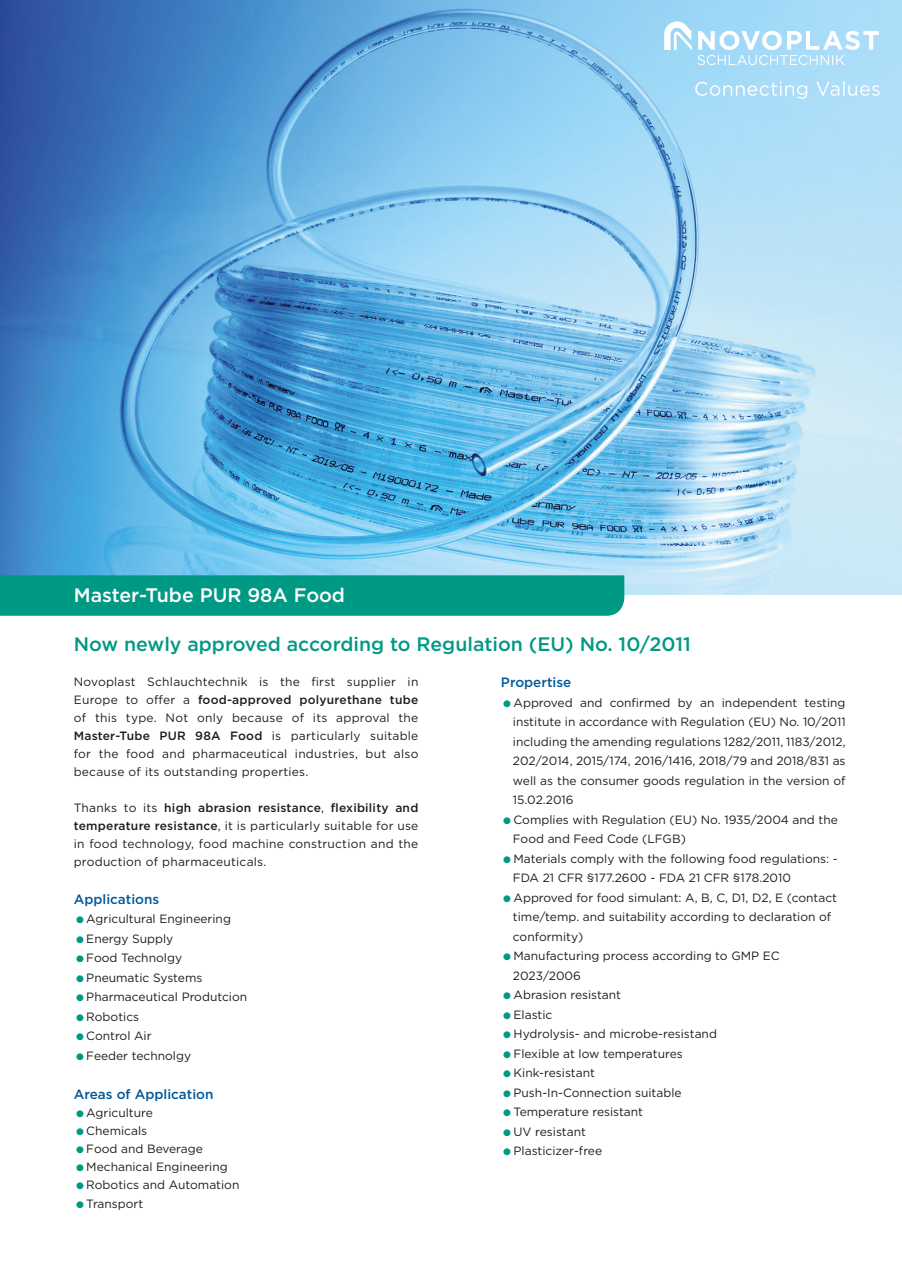
<style>
.page{position:relative;width:902px;height:1272px;background:#fff}
.page>*{position:absolute;margin:0;border:0;box-sizing:border-box;transform-origin:0 0}
.t1{font:500 19.5px "Gotham";color:#009984}
.t2{font:500 19.5px "Gotham";color:#fff}
.t3{font:500 13.5px "Gotham";color:#00589b}
.t4{font:12px/19.5px "Gotham";color:#1d1d1b}
.s1{font-weight:500}
.s2{font-size:26.25px;color:#009984}
</style>
<div class="page">
<img style="left:1px;top:0;width:900px;height:594px">
<svg style="left:664px;top:21px;width:27px;height:29px"></svg>
<svg style="left:697px;top:31px;width:181px;height:34px"></svg>
<svg style="left:695px;top:81px;width:184px;height:18px;background:#b8e2f9"></svg>
<div style="left:0;top:575px;width:624px;height:40px;background:#009984"></div>
<h1 class="t2" style="left:74px;top:582px;width:273px">Master-Tube PUR 98A Food</h1>
<h1 class="t1" style="left:74px;top:631px;width:618px">Now newly approved according to Regulation (EU) No. 10/2011</h1>
<p class="t4" style="left:74px;top:672px;width:346px;line-height:18px;text-align:justify">Novoplast Schlauchtechnik is the first supplier in Europe to offer a <span class="s1">food-approved polyurethane tube </span>of this type. Not only because of its approval the <span class="s1">Master-Tube PUR 98A Food</span> is particularly suitable for the food and pharmaceutical industries, but also because of its outstanding properties.</p>
<p class="t4" style="left:74px;top:798px;width:346px;line-height:18px;text-align:justify">Thanks to its <span class="s1">high abrasion resistance</span>, <span class="s1">flexibility and temperature resistance</span>, it is particularly suitable for use in food technology, food machine construction and the production of pharmaceuticals.</p>
<p class="t3" style="left:74px;top:890px;width:87px">Applications</p>
<p class="t4" style="left:74px;top:908px;width:159px"><span class="s2">•</span>Agricultural Engineering</p>
<p class="t4" style="left:74px;top:928px;width:101px"><span class="s2">•</span>Energy Supply</p>
<p class="t4" style="left:74px;top:947px;width:110px"><span class="s2">•</span>Food Technolgy</p>
<p class="t4" style="left:74px;top:967px;width:130px"><span class="s2">•</span>Pneumatic Systems</p>
<p class="t4" style="left:74px;top:986px;width:175px"><span class="s2">•</span>Pharmaceutical Produtcion</p>
<p class="t4" style="left:74px;top:1006px;width:67px"><span class="s2">•</span>Robotics</p>
<p class="t4" style="left:74px;top:1025px;width:79px"><span class="s2">•</span>Control Air</p>
<p class="t4" style="left:74px;top:1045px;width:119px"><span class="s2">•</span>Feeder technolgy</p>
<p class="t3" style="left:74px;top:1085px;width:141px">Areas of Application</p>
<p class="t4" style="left:74px;top:1102px;width:81px"><span class="s2">•</span>Agriculture</p>
<p class="t4" style="left:74px;top:1120px;width:75px"><span class="s2">•</span>Chemicals</p>
<p class="t4" style="left:74px;top:1138px;width:131px"><span class="s2">•</span>Food and Beverage</p>
<p class="t4" style="left:74px;top:1156px;width:155px"><span class="s2">•</span>Mechanical Engineering</p>
<p class="t4" style="left:74px;top:1174px;width:167px"><span class="s2">•</span>Robotics and Automation</p>
<p class="t4" style="left:74px;top:1193px;width:71px"><span class="s2">•</span>Transport</p>
<p class="t3" style="left:501px;top:673px;width:72px">Propertise</p>
<p class="t4" style="left:513px;top:692px;width:334px;text-align:justify;text-indent:-12px"><span class="s2">•</span>Approved and confirmed by an independent testing institute in accordance with Regulation (EU) No. 10/2011 including the amending regulations 1282/2011, 1183/2012, 202/2014, 2015/174, 2016/1416, 2018/79 and 2018/831 as well as the consumer goods regulation in the version of 15.02.2016</p>
<p class="t4" style="left:513px;top:809px;width:326px;text-indent:-12px"><span class="s2">•</span>Complies with Regulation (EU) No. 1935/2004 and the<br>Food and Feed Code (LFGB)</p>
<p class="t4" style="left:513px;top:848px;width:326px;text-indent:-12px"><span class="s2">•</span>Materials comply with the following food regulations: -<br>FDA 21 CFR §177.2600 - FDA 21 CFR §178.2010</p>
<p class="t4" style="left:513px;top:887px;width:325px;text-indent:-12px"><span class="s2">•</span>Approved for food simulant: A, B, C, D1, D2, E (contact time/temp. and suitability according to declaration of conformity)</p>
<p class="t4" style="left:513px;top:946px;width:268px;text-indent:-12px"><span class="s2">•</span>Manufacturing process according to GMP EC<br>2023/2006</p>
<p class="t4" style="left:501px;top:985px;width:122px"><span class="s2">•</span>Abrasion resistant</p>
<p class="t4" style="left:501px;top:1004px;width:53px"><span class="s2">•</span>Elastic</p>
<p class="t4" style="left:501px;top:1024px;width:217px"><span class="s2">•</span>Hydrolysis- and microbe-resistand</p>
<p class="t4" style="left:501px;top:1043px;width:183px"><span class="s2">•</span>Flexible at low temperatures</p>
<p class="t4" style="left:501px;top:1063px;width:95px"><span class="s2">•</span>Kink-resistant</p>
<p class="t4" style="left:501px;top:1082px;width:182px"><span class="s2">•</span>Push-In-Connection suitable</p>
<p class="t4" style="left:501px;top:1102px;width:144px"><span class="s2">•</span>Temperature resistant</p>
<p class="t4" style="left:501px;top:1121px;width:86px"><span class="s2">•</span>UV resistant</p>
<p class="t4" style="left:501px;top:1141px;width:103px"><span class="s2">•</span>Plasticizer-free</p>
</div>
